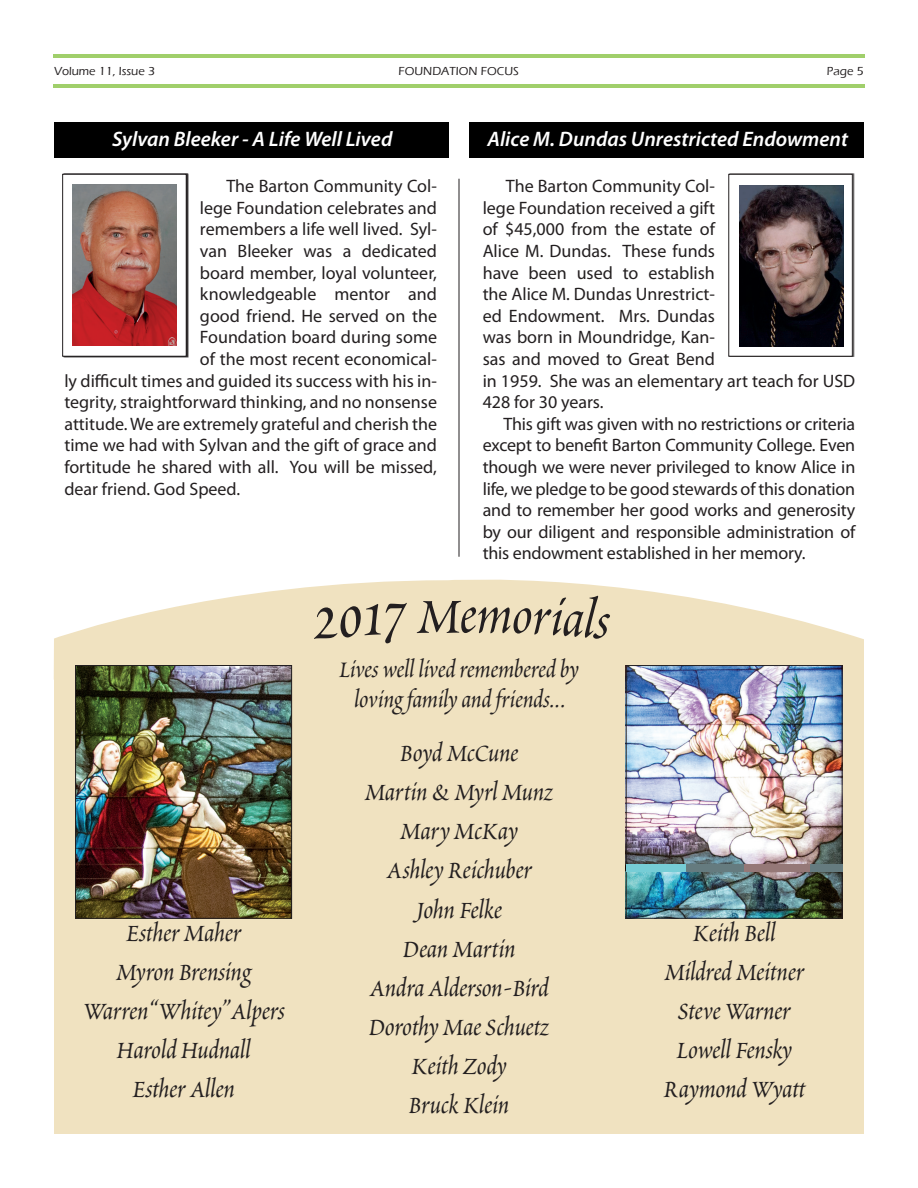
<style>
.page{position:relative;width:918px;height:1188px;background:#fff}
.page>*{position:absolute;margin:0;border:0;box-sizing:border-box;transform-origin:0 0}
.t1{font:63px "Poetica Chancery I";color:#231f20}
.t2{font:30px/39.2px "Poetica Chancery I";color:#231f20;text-align:center}
.t3{font:28.5px/30px "Poetica Chancery I";color:#231f20;text-align:center}
.t4{font:italic 600 21px "Myriad Pro";color:#fff}
.t5{font:18px/21.6px "Myriad Pro";color:#231f20}
.t6{font:500 12px "Eras ITC";color:#231f20}
</style>
<div class="page">
<hr style="left:459px;top:179px;width:1px;height:378px;background:#231f20">
<div style="left:54px;top:662px;width:810px;height:472px;background:#f0e2c0"></div>
<svg style="left:54px;top:579px;width:810px;height:101px;fill:#f0e2c0"></svg>
<div style="left:53px;top:54px;width:811px;height:33px;background:linear-gradient(to right,#a0cf6b,#a0cf6b)"></div>
<div style="left:48px;top:58px;width:824px;height:25px;background:#fff"></div>
<img style="left:77px;top:667px;width:213px;height:250px">
<div style="left:75px;top:665px;width:217px;height:254px;border:1px solid #231f20"></div>
<img style="left:740px;top:185px;width:103px;height:162px">
<div style="left:729px;top:174px;width:124px;height:182px;border:1px solid #231f20"></div>
<div style="left:470px;top:122px;width:394px;height:36px;background:#000"></div>
<div style="left:54px;top:122px;width:394px;height:36px;background:#000"></div>
<div style="left:63px;top:173px;width:125px;height:184px;background:#231f20"></div>
<div style="left:63px;top:174px;width:123px;height:182px;background:#fff"></div>
<div style="left:62px;top:174px;width:124px;height:182px;border:1px solid #231f20"></div>
<img style="left:73px;top:185px;width:103px;height:161px">
<img style="left:628px;top:667px;width:213px;height:250px">
<div style="left:626px;top:665px;width:217px;height:254px;border:1px solid #231f20"></div>
<div style="left:684px;top:864px;width:159px;height:8px;background:#657b7f"></div>
<div style="left:626px;top:864px;width:59px;height:8px;background:#76cdd6"></div>
<div style="left:744px;top:864px;width:66px;height:8px;background:#957877"></div>
<div style="left:311px;top:603px;width:98px;height:40px;background:#f0e2c0"></div>
<div style="left:461px;top:595px;width:149px;height:45px;background:#f0e2c0"></div>
<p class="t6" style="left:54px;top:64px;width:102px">Volume 11, Issue 3</p>
<p class="t6" style="left:399px;top:64px;width:122px">FOUNDATION FOCUS</p>
<p class="t6" style="left:827px;top:64px;width:38px">Page 5</p>
<p class="t4" style="left:112px;top:125px;width:282px">Sylvan Bleeker - A Life Well Lived</p>
<p class="t4" style="left:488px;top:125px;width:362px">Alice M. Dundas Unrestricted Endowment</p>
<p class="t5" style="left:226px;top:175px;width:212px">The Barton Community Col-</p>
<p class="t5" style="left:200px;top:197px;width:239px">lege Foundation celebrates and</p>
<p class="t5" style="left:200px;top:218px;width:239px">remembers a life well lived. Syl-</p>
<p class="t5" style="left:200px;top:240px;width:239px">van Bleeker was a dedicated</p>
<p class="t5" style="left:200px;top:262px;width:239px">board member, loyal volunteer,</p>
<p class="t5" style="left:200px;top:283px;width:239px">knowledgeable mentor and</p>
<p class="t5" style="left:200px;top:305px;width:239px">good friend. He served on the</p>
<p class="t5" style="left:200px;top:326px;width:239px">Foundation board during some</p>
<p class="t5" style="left:200px;top:348px;width:239px">of the most recent economical-</p>
<p class="t5" style="left:64px;top:370px;width:374px">ly difficult times and guided its success with his in-</p>
<p class="t5" style="left:64px;top:391px;width:374px">tegrity, straightforward thinking, and no nonsense</p>
<p class="t5" style="left:64px;top:413px;width:374px">attitude. We are extremely grateful and cherish the</p>
<p class="t5" style="left:64px;top:434px;width:374px">time we had with Sylvan and the gift of grace and</p>
<p class="t5" style="left:64px;top:456px;width:374px">fortitude he shared with all. You will be missed,</p>
<p class="t5" style="left:64px;top:478px;width:177px">dear friend. God Speed.</p>
<p class="t5" style="left:483px;top:175px;width:374px;text-indent:23px">The Barton Community Col-<br>lege Foundation received a gift<br>of $45,000 from the estate of<br>Alice M. Dundas. These funds<br>have been used to establish<br>the Alice M. Dundas Unrestrict-<br>ed Endowment. Mrs. Dundas<br>was born in Moundridge, Kan-<br>sas and moved to Great Bend<br>in 1959. She was an elementary art teach for USD<br>428 for 30 years.</p>
<p class="t5" style="left:483px;top:413px;width:374px;text-align:justify;text-indent:21px">This gift was given with no restrictions or criteria except to benefit Barton Community College. Even though we were never privileged to know Alice in life, we pledge to be good stewards of this donation and to remember her good works and generosity by our diligent and responsible administration of this endowment established in her memory.</p>
<h1 class="t1" style="left:417px;top:586px;width:45px">M</h1>
<h2 class="t2" style="left:83px;top:914px;width:204px">Esther Maher<br>Myron Brensing<br>Warren “Whitey” Alpers<br>Harold Hudnall<br>Esther Allen</h2>
<h3 class="t3" style="left:339px;top:655px;width:241px">Lives well lived remembered by loving family and friends...</h3>
<h2 class="t2" style="left:365px;top:734px;width:190px">Boyd McCune<br>Martin &amp; Myrl Munz<br>Mary McKay<br>Ashley Reichuber<br>John Felke<br>Dean Martin<br>Andra Alderson-Bird<br>Dorothy Mae Schuetz<br>Keith Zody<br>Bruck Klein</h2>
<h2 class="t2" style="left:663px;top:914px;width:143px">Keith Bell<br>Mildred Meitner<br>Steve Warner<br>Lowell Fensky<br>Raymond Wyatt</h2>
</div>
